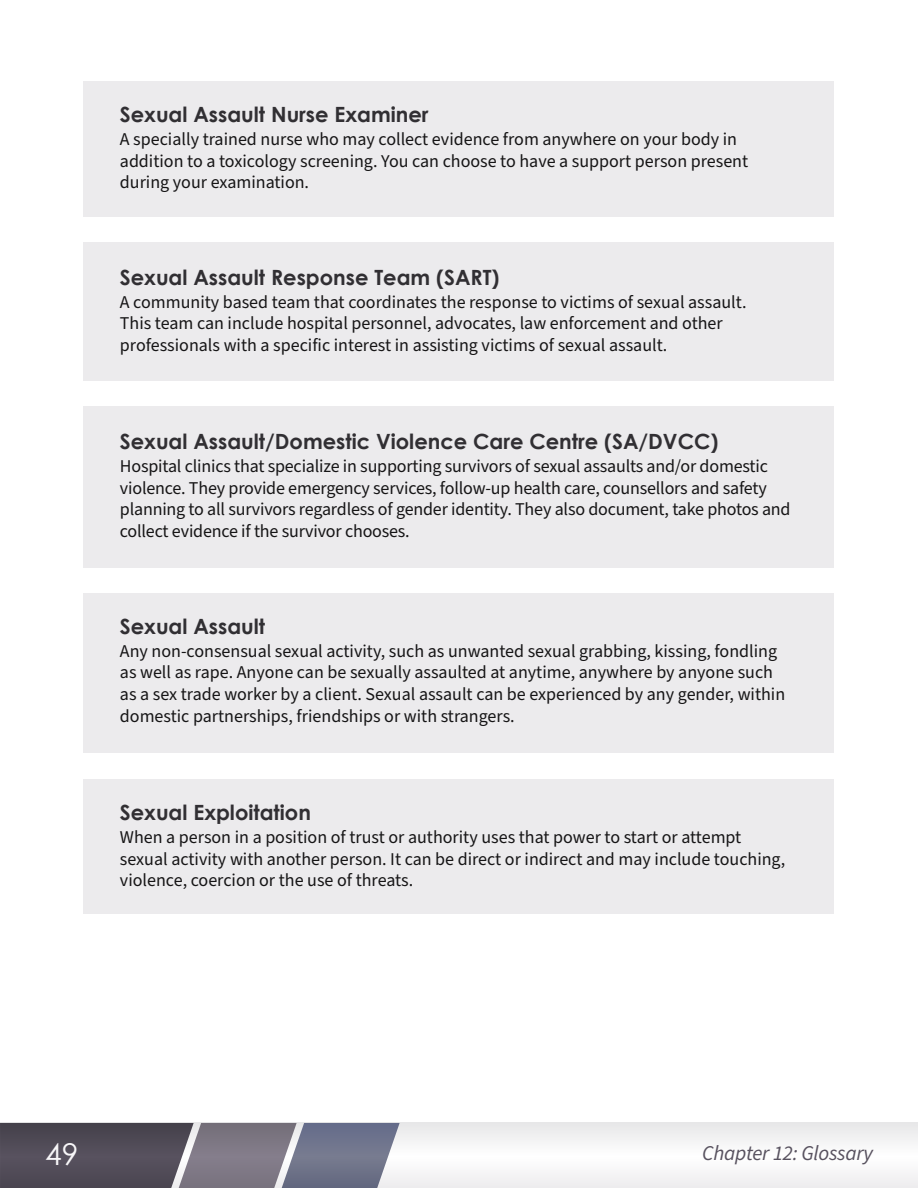
<style>
.page{position:relative;width:918px;height:1188px;background:#fff}
.page>*{position:absolute;margin:0;border:0;box-sizing:border-box;transform-origin:0 0}
.t1{font:30px "Century Gothic";color:#f8f7f9}
.t2{font:700 21px "Century Gothic";color:#312f33}
.t3{font:italic 21px "Source Sans Pro";letter-spacing:-.015em;color:#58525f}
.t4{font:18px/21.6px "Source Sans Pro";color:#161516}
</style>
<div class="page">
<div style="left:0;top:1123px;width:918px;height:65px;background:#f5f4f5"></div>
<svg style="left:0;top:1123px;width:400px;height:65px;background:#6c6977"></svg>
<div style="left:84px;top:81px;width:750px;height:135px;background:#ecebed"></div>
<div style="left:84px;top:594px;width:750px;height:159px;background:#ecebed"></div>
<div style="left:84px;top:779px;width:750px;height:135px;background:#ecebed"></div>
<div style="left:84px;top:242px;width:750px;height:139px;background:#ecebed"></div>
<div style="left:84px;top:407px;width:750px;height:161px;background:#ecebed"></div>
<p class="t2" style="left:120px;top:99px;width:310px">Sexual Assault Nurse Examiner</p>
<p class="t4" style="left:120px;top:129px;width:630px">A specially trained nurse who may collect evidence from anywhere on your body in addition to a toxicology screening. You can choose to have a support person present during your examination.</p>
<p class="t2" style="left:120px;top:261px;width:381px">Sexual Assault Response Team (SART)</p>
<p class="t4" style="left:120px;top:291px;width:628px">A community based team that coordinates the response to victims of sexual assault.<br>This team can include hospital personnel, advocates, law enforcement and other professionals with a specific interest in assisting victims of sexual assault.</p>
<p class="t2" style="left:120px;top:426px;width:600px">Sexual Assault/Domestic Violence Care Centre (SA/DVCC)</p>
<p class="t4" style="left:120px;top:456px;width:672px">Hospital clinics that specialize in supporting survivors of sexual assaults and/or domestic violence. They provide emergency services, follow-up health care, counsellors and safety planning to all survivors regardless of gender identity. They also document, take photos and collect evidence if the survivor chooses.</p>
<p class="t2" style="left:120px;top:610px;width:147px">Sexual Assault</p>
<p class="t4" style="left:120px;top:641px;width:667px">Any non-consensual sexual activity, such as unwanted sexual grabbing, kissing, fondling as well as rape. Anyone can be sexually assaulted at anytime, anywhere by anyone such as a sex trade worker by a client. Sexual assault can be experienced by any gender, within domestic partnerships, friendships or with strangers.</p>
<p class="t2" style="left:120px;top:797px;width:193px">Sexual Exploitation</p>
<p class="t4" style="left:120px;top:827px;width:667px">When a person in a position of trust or authority uses that power to start or attempt sexual activity with another person. It can be direct or indirect and may include touching, violence, coercion or the use of threats.</p>
<h1 class="t1" style="left:45px;top:1133px;width:35px">49</h1>
<p class="t3" style="left:702px;top:1139px;width:172px">Chapter 12: Glossary</p>
</div>
